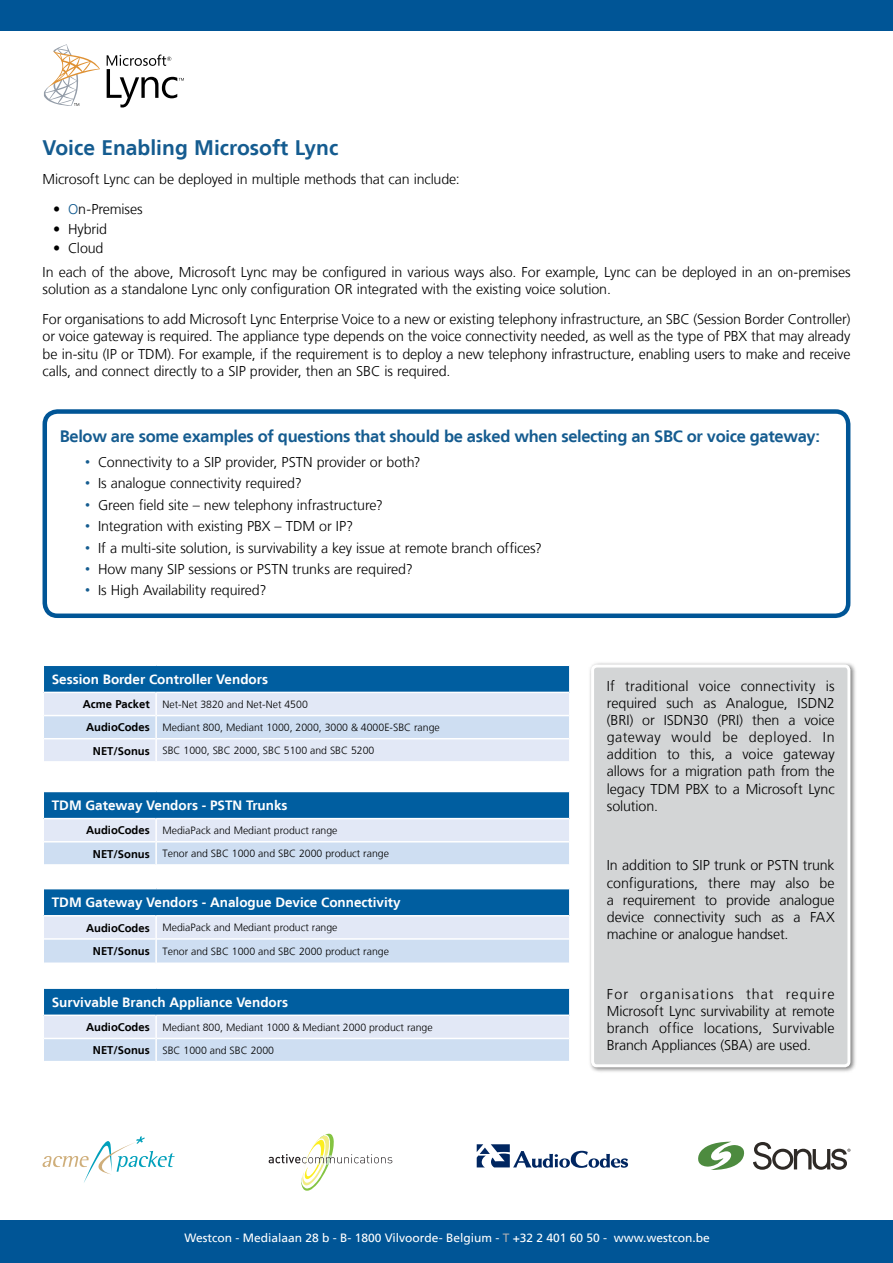
<style>
.page{position:relative;width:893px;height:1263px;background:#fff}
.page>*{position:absolute;margin:0;border:0;box-sizing:border-box;transform-origin:0 0}
.t1{font:700 21px "Frutiger LT";color:#155c90}
.t2{font:700 16.5px "Frutiger LT";letter-spacing:-.02em;color:#155c90}
.t3{font:300 14.25px/17.1px "Frutiger LT";letter-spacing:-.01em;color:#000;text-align:justify}
.t4{font:700 13.5px "Frutiger LT";color:#fff}
.t5{font:12px "Frutiger LT";color:#fff}
.t6{font:300 10.5px "Frutiger LT";color:#000}
.s1{color:#155c90}
.s2{font-family:"Arial";font-weight:400;color:#155c90}
.s3{font-weight:700;font-size:11.25px}
.s4{color:#adafb2}
</style>
<div class="page">
<div style="left:0;top:0;width:893px;height:31px;background:#005596"></div>
<div style="left:0;top:1220px;width:893px;height:43px;background:#005596"></div>
<svg style="left:43px;top:665px;width:527px;height:96px;background:#a0c0dd"></svg>
<hr style="left:569px;top:739px;width:2px;height:24px;background:#fff">
<hr style="left:155px;top:692px;width:2px;height:23px;background:#fff">
<hr style="left:44px;top:715px;width:111px;height:1px;background:#fff">
<hr style="left:157px;top:715px;width:412px;height:1px;background:#fff">
<hr style="left:155px;top:715px;width:2px;height:24px;background:#fff">
<hr style="left:44px;top:738px;width:111px;height:1px;background:#fff">
<hr style="left:157px;top:738px;width:412px;height:1px;background:#fff">
<hr style="left:155px;top:739px;width:2px;height:24px;background:#fff">
<svg style="left:43px;top:791px;width:527px;height:73px;background:#8db5d6"></svg>
<hr style="left:569px;top:842px;width:2px;height:24px;background:#fff">
<hr style="left:155px;top:818px;width:2px;height:24px;background:#fff">
<hr style="left:44px;top:841px;width:111px;height:1px;background:#fff">
<hr style="left:157px;top:841px;width:412px;height:1px;background:#fff">
<hr style="left:155px;top:842px;width:2px;height:24px;background:#fff">
<svg style="left:43px;top:888px;width:527px;height:74px;background:#8cb4d6"></svg>
<hr style="left:569px;top:939px;width:2px;height:25px;background:#fff">
<hr style="left:155px;top:915px;width:2px;height:24px;background:#fff">
<hr style="left:44px;top:938px;width:111px;height:2px;background:#fff">
<hr style="left:157px;top:938px;width:412px;height:2px;background:#fff">
<hr style="left:155px;top:939px;width:2px;height:25px;background:#fff">
<div style="left:43px;top:409px;width:807px;height:209px;border:4px solid #005596;border-radius:13px"></div>
<svg style="left:269px;top:1134px;width:123px;height:57px"></svg>
<svg style="left:42px;top:1136px;width:133px;height:47px"></svg>
<svg style="left:477px;top:1144px;width:151px;height:24px"></svg>
<div style="left:588px;top:661px;width:268px;height:412px;background:#000;opacity:.52"></div>
<div style="left:593px;top:666px;width:256px;height:400px;background:#d3d5d6;border-radius:4px"></div>
<div style="left:591px;top:664px;width:259px;height:403px;border:3px solid #fff;border-radius:4px"></div>
<svg style="left:43px;top:988px;width:527px;height:73px;background:#8cb4d6"></svg>
<hr style="left:569px;top:1038px;width:2px;height:24px;background:#fff">
<hr style="left:155px;top:1014px;width:2px;height:24px;background:#fff">
<hr style="left:44px;top:1038px;width:111px;height:1px;background:#fff">
<hr style="left:157px;top:1038px;width:412px;height:1px;background:#fff">
<hr style="left:155px;top:1038px;width:2px;height:24px;background:#fff">
<svg style="left:753px;top:1142px;width:97px;height:28px"></svg>
<svg style="left:698px;top:1142px;width:46px;height:28px"></svg>
<svg style="left:44px;top:44px;width:56px;height:62px"></svg>
<svg style="left:107px;top:55px;width:77px;height:52px"></svg>
<h1 class="t1" style="left:43px;top:135px;width:297px">Voice Enabling Microsoft Lync</h1>
<p class="t3" style="left:43px;top:171px;width:419px">Microsoft Lync can be deployed in multiple methods that can include:</p>
<p class="t3" style="left:53px;top:201px;width:91px">• <span class="s1">O</span>n-Premises</p>
<p class="t3" style="left:53px;top:220px;width:56px">• Hybrid</p>
<p class="t3" style="left:43px;top:236px;width:809px;line-height:24.6px;text-indent:11px">• Cloud<br>In each of the above, Microsoft Lync may be configured in various ways also. For example, Lync can be deployed in an on-premises</p>
<p class="t3" style="left:43px;top:275px;width:809px;line-height:29.8px">solution as a standalone Lync only configuration OR integrated with the existing voice solution.<br>For organisations to add Microsoft Lync Enterprise Voice to a new or existing telephony infrastructure, an SBC (Session Border Controller)</p>
<p class="t3" style="left:43px;top:328px;width:809px">or voice gateway is required. The appliance type depends on the voice connectivity needed, as well as the type of PBX that may already be in-situ (IP or TDM). For example, if the requirement is to deploy a new telephony infrastructure, enabling users to make and receive calls, and connect directly to a SIP provider, then an SBC is required.</p>
<p class="t2" style="left:60px;top:426px;width:762px">Below are some examples of questions that should be asked when selecting an SBC or voice gateway:</p>
<p class="t3" style="left:85px;top:454px;width:337px"><span class="s2">•</span> Connectivity to a SIP provider, PSTN provider or both?</p>
<p class="t3" style="left:85px;top:475px;width:218px"><span class="s2">•</span> Is analogue connectivity required?</p>
<p class="t3" style="left:85px;top:497px;width:299px"><span class="s2">•</span> Green field site – new telephony infrastructure?</p>
<p class="t3" style="left:85px;top:518px;width:269px"><span class="s2">•</span> Integration with existing PBX – TDM or IP?</p>
<p class="t3" style="left:85px;top:539px;width:458px"><span class="s2">•</span> If a multi-site solution, is survivability a key issue at remote branch offices?</p>
<p class="t3" style="left:85px;top:561px;width:329px"><span class="s2">•</span> How many SIP sessions or PSTN trunks are required?</p>
<p class="t3" style="left:85px;top:582px;width:183px"><span class="s2">•</span> Is High Availability required?</p>
<p class="t4" style="left:52px;top:671px;width:218px">Session Border Controller Vendors</p>
<p class="t6" style="left:83px;top:698px;width:226px"><span class="s3">Acme Packet</span> Net-Net 3820 and Net-Net 4500</p>
<p class="t6" style="left:86px;top:721px;width:355px"><span class="s3">AudioCodes</span> Mediant 800, Mediant 1000, 2000, 3000 &amp; 4000E-SBC range</p>
<p class="t6" style="left:93px;top:745px;width:283px"><span class="s3">NET/Sonus</span> SBC 1000, SBC 2000, SBC 5100 and SBC 5200</p>
<p class="t4" style="left:52px;top:797px;width:237px">TDM Gateway Vendors - PSTN Trunks</p>
<p class="t6" style="left:86px;top:824px;width:253px"><span class="s3">AudioCodes</span> MediaPack and Mediant product range</p>
<p class="t6" style="left:93px;top:848px;width:298px"><span class="s3">NET/Sonus</span> Tenor and SBC 1000 and SBC 2000 product range</p>
<p class="t4" style="left:52px;top:895px;width:350px">TDM Gateway Vendors - Analogue Device Connectivity</p>
<p class="t6" style="left:86px;top:922px;width:253px"><span class="s3">AudioCodes</span> MediaPack and Mediant product range</p>
<p class="t6" style="left:93px;top:945px;width:298px"><span class="s3">NET/Sonus</span> Tenor and SBC 1000 and SBC 2000 product range</p>
<p class="t4" style="left:52px;top:994px;width:238px">Survivable Branch Appliance Vendors</p>
<p class="t6" style="left:86px;top:1021px;width:348px"><span class="s3">AudioCodes</span> Mediant 800, Mediant 1000 &amp; Mediant 2000 product range</p>
<p class="t6" style="left:93px;top:1044px;width:183px"><span class="s3">NET/Sonus</span> SBC 1000 and SBC 2000</p>
<p class="t3" style="left:607px;top:678px;width:229px">If traditional voice connectivity is required such as Analogue, ISDN2 (BRI) or ISDN30 (PRI) then a voice gateway would be deployed. In addition to this, a voice gateway allows for a migration path from the legacy TDM PBX to a Microsoft Lync solution.</p>
<p class="t3" style="left:607px;top:857px;width:229px">In addition to SIP trunk or PSTN trunk configurations, there may also be a requirement to provide analogue device connectivity such as a FAX machine or analogue handset.</p>
<p class="t3" style="left:607px;top:985px;width:229px">For organisations that require Microsoft Lync survivability at remote branch office locations, Survivable Branch Appliances (SBA) are used.</p>
<p class="t5" style="left:184px;top:1230px;width:527px">Westcon - Medialaan 28 b - B- 1800 Vilvoorde- Belgium - <span class="s4">T</span> +32 2 401 60 50 - www.westcon.be</p>
</div>
